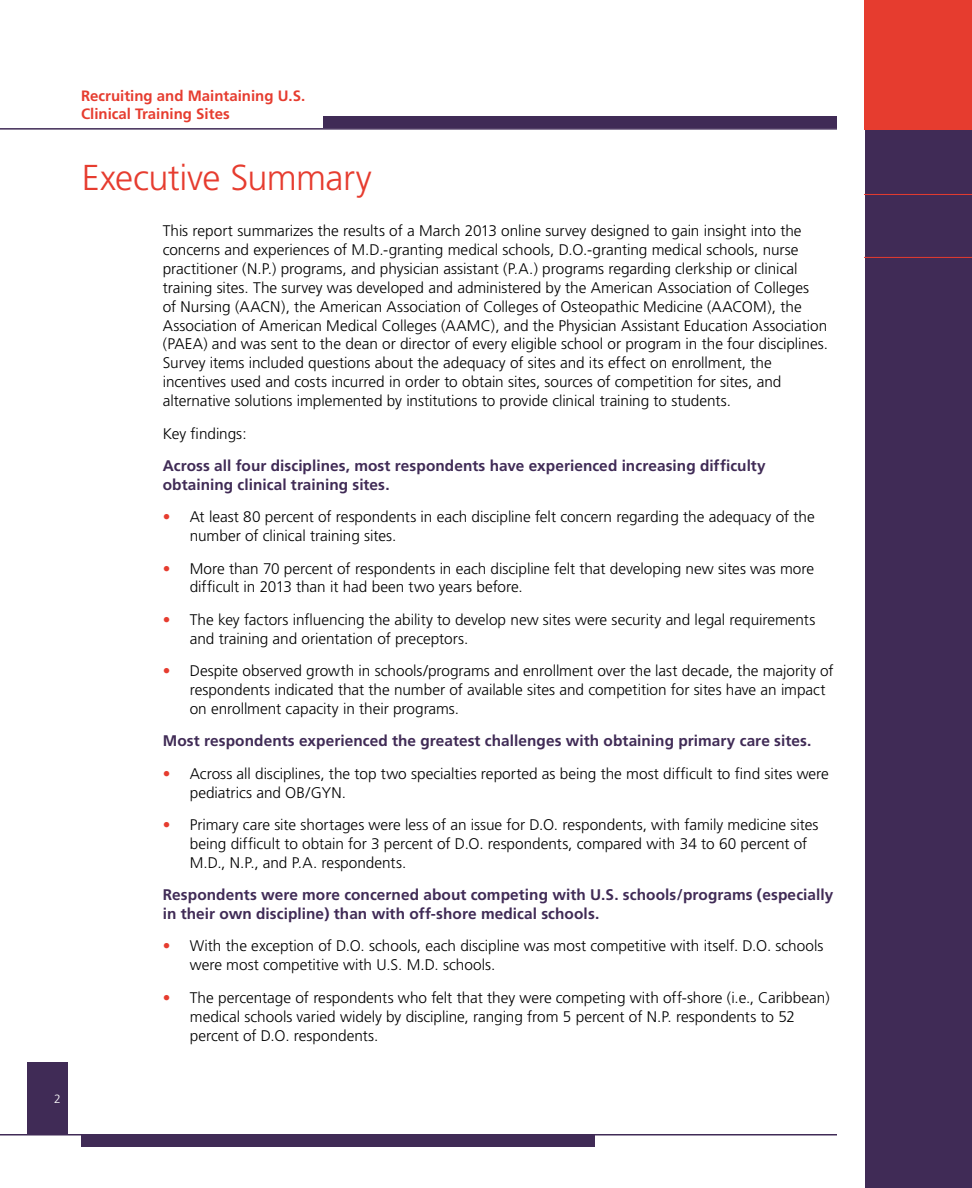
<style>
.page{position:relative;width:972px;height:1188px;background:#fff}
.page>*{position:absolute;margin:0;border:0;box-sizing:border-box;transform-origin:0 0}
.t1{font:300 36px "Frutiger";letter-spacing:-.015em;color:#e63c2f}
.t2{font:300 15.3px/18.9px "Frutiger";letter-spacing:-.005em;color:#000}
.t3{font:700 15.3px/18.9px "Frutiger";letter-spacing:.005em;color:#402b56}
.t4{font:700 15px/18px "Frutiger";color:#e63c2f}
.t5{font:300 12px "Frutiger";color:#fff}
.s1{color:#e63c2f}
</style>
<div class="page">
<div style="left:865px;top:0;width:107px;height:1188px;background:#402b56"></div>
<div style="left:864px;top:0;width:108px;height:130px;background:#e63c2f"></div>
<hr style="left:864px;top:194px;width:108px;height:1px;background:#e63c2f">
<hr style="left:864px;top:257px;width:108px;height:1px;background:#e63c2f">
<div style="left:323px;top:116px;width:514px;height:12px;background:#402b56"></div>
<div style="left:81px;top:1136px;width:514px;height:11px;background:#402b56"></div>
<div style="left:27px;top:1063px;width:41px;height:71px;background:#402b56"></div>
<hr style="left:0;top:128px;width:837px;height:2px;background:#402b56">
<hr style="left:0;top:1134px;width:837px;height:2px;background:#402b56">
<p class="t5" style="left:54px;top:1092px;width:8px">2</p>
<p class="t4" style="left:81px;top:86px;width:226px">Recruiting and Maintaining U.S.<br>Clinical Training Sites</p>
<h1 class="t1" style="left:82px;top:157px;width:292px">Executive Summary</h1>
<p class="t2" style="left:163px;top:222px;width:666px">This report summarizes the results of a March 2013 online survey designed to gain insight into the concerns and experiences of M. D.-granting medical schools, D.O.-granting medical schools, nurse practitioner (N. P.) programs, and physician assistant (P.A.) programs regarding clerkship or clinical training sites. The survey was developed and administered by the American Association of Colleges<br>of Nursing (AACN), the American Association of Colleges of Osteopathic Medicine (AACOM), the Association of American Medical Colleges (AAMC), and the Physician Assistant Education Association (PAEA) and was sent to the dean or director of every eligible school or program in the four disciplines.<br>Survey items included questions about the adequacy of sites and its effect on enrollment, the incentives used and costs incurred in order to obtain sites, sources of competition for sites, and alternative solutions implemented by institutions to provide clinical training to students.</p>
<p class="t2" style="left:163px;top:424px;width:85px">Key findings:</p>
<p class="t3" style="left:163px;top:456px;width:605px">Across all four disciplines, most respondents have experienced increasing difficulty obtaining clinical training sites.</p>
<p class="t2" style="left:190px;top:508px;width:627px;text-indent:-27px"><span class="s1">•</span> At least 80 percent of respondents in each discipline felt concern regarding the adequacy of the number of clinical training sites.</p>
<p class="t2" style="left:190px;top:559px;width:626px;text-indent:-27px"><span class="s1">•</span> More than 70 percent of respondents in each discipline felt that developing new sites was more difficult in 2013 than it had been two years before.</p>
<p class="t2" style="left:190px;top:610px;width:627px;text-indent:-27px"><span class="s1">•</span> The key factors influencing the ability to develop new sites were security and legal requirements and training and orientation of preceptors.</p>
<p class="t2" style="left:190px;top:662px;width:645px;text-indent:-27px"><span class="s1">•</span> Despite observed growth in schools/programs and enrollment over the last decade, the majority of respondents indicated that the number of available sites and competition for sites have an impact on enrollment capacity in their programs.</p>
<p class="t3" style="left:163px;top:732px;width:650px">Most respondents experienced the greatest challenges with obtaining primary care sites.</p>
<p class="t2" style="left:190px;top:764px;width:641px;text-indent:-27px"><span class="s1">•</span> Across all disciplines, the top two specialties reported as being the most difficult to find sites were pediatrics and OB/GYN.</p>
<p class="t2" style="left:190px;top:815px;width:630px;text-indent:-27px"><span class="s1">•</span> Primary care site shortages were less of an issue for D.O. respondents, with family medicine sites being difficult to obtain for 3 percent of D. O. respondents, compared with 34 to 60 percent of<br>M. D., N. P., and P.A. respondents.</p>
<p class="t3" style="left:163px;top:885px;width:672px">Respondents were more concerned about competing with U.S. schools/programs (especially in their own discipline) than with off-shore medical schools.</p>
<p class="t2" style="left:190px;top:937px;width:635px;text-indent:-27px"><span class="s1">•</span> With the exception of D. O. schools, each discipline was most competitive with itself. D. O. schools were most competitive with U. S. M. D. schools.</p>
<p class="t2" style="left:190px;top:988px;width:641px;text-indent:-27px"><span class="s1">•</span> The percentage of respondents who felt that they were competing with off-shore (i.e., Caribbean) medical schools varied widely by discipline, ranging from 5 percent of N. P. respondents to 52 percent of D.O. respondents.</p>
</div>
